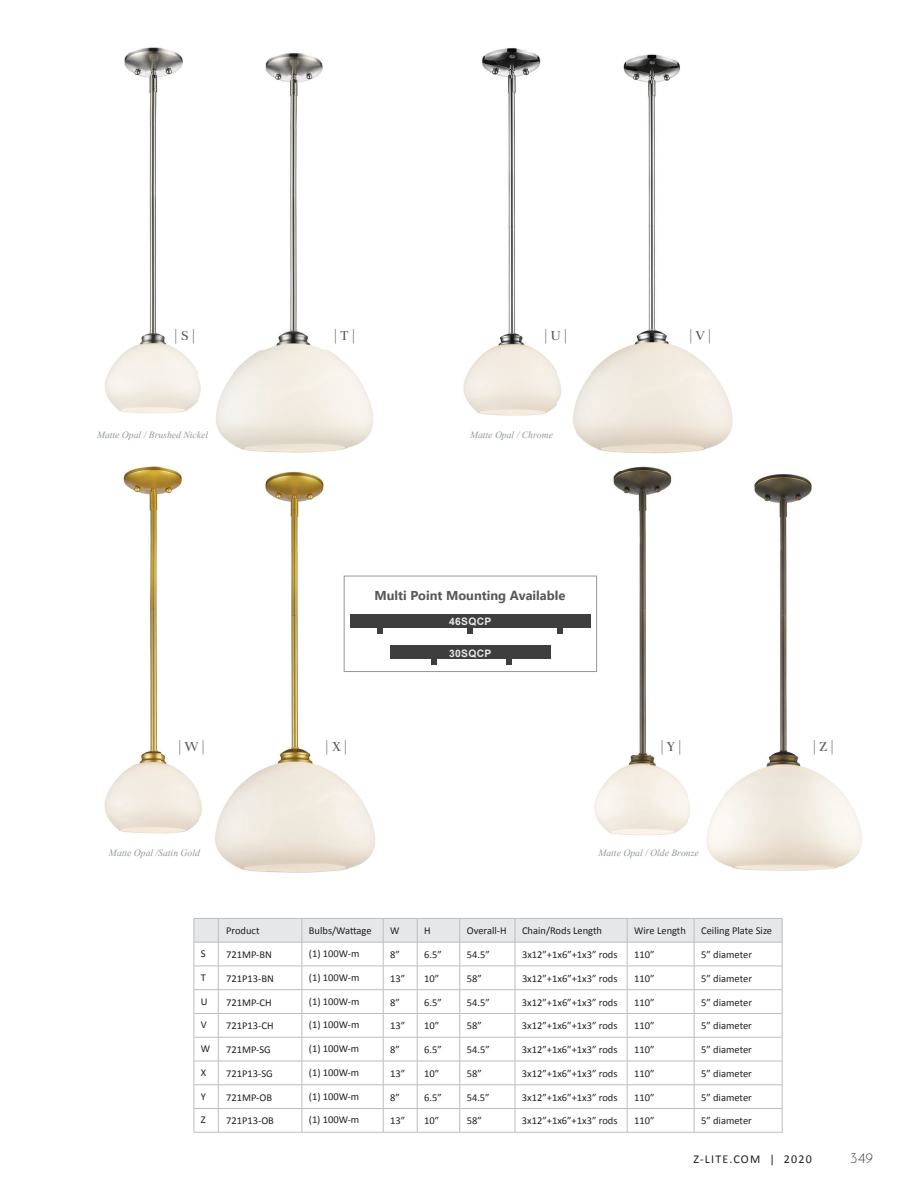
<style>
.page{position:relative;width:918px;height:1188px;background:#fff}
.page>*{position:absolute;margin:0;border:0;box-sizing:border-box;transform-origin:0 0}
.t1{font:15px "Unna";color:#57585a}
.t2{font:300 15px "Josefin Sans Std";color:#231f20}
.t3{font:700 12.9px "Ebrima";color:#57585a}
.t4{font:12px "Vijaya";color:#8f969a}
.t5{font:12px "Calibri";letter-spacing:.1em;color:#231f20}
.t6{font:10.5px "Calibri";color:#231f20}
.t7{font:700 10.35px "Arial";letter-spacing:.03em;color:#e6e7e9}
</style>
<div class="page">
<img style="left:105px;top:47px;width:128px;height:367px">
<img style="left:104px;top:466px;width:96px;height:368px">
<img style="left:463px;top:48px;width:128px;height:374px">
<img style="left:571px;top:471px;width:118px;height:364px">
<img style="left:233px;top:53px;width:104px;height:350px">
<img style="left:337px;top:357px;width:47px;height:514px">
<img style="left:199px;top:403px;width:139px;height:52px">
<img style="left:233px;top:471px;width:105px;height:369px">
<img style="left:217px;top:840px;width:121px;height:33px">
<img style="left:200px;top:793px;width:33px;height:57px">
<img style="left:337px;top:455px;width:47px;height:16px">
<img style="left:591px;top:54px;width:105px;height:368px">
<img style="left:696px;top:357px;width:37px;height:94px">
<img style="left:573px;top:422px;width:123px;height:49px">
<img style="left:723px;top:474px;width:104px;height:368px">
<img style="left:827px;top:779px;width:35px;height:91px">
<img style="left:709px;top:842px;width:119px;height:29px">
<img style="left:689px;top:798px;width:34px;height:53px">
<img style="left:689px;top:457px;width:7px;height:14px">
<svg style="left:194px;top:918px;width:589px;height:215px"></svg>
<hr style="left:218px;top:1132px;width:84px;height:1px;background:#bcbdc0">
<hr style="left:302px;top:1132px;width:81px;height:1px;background:#bcbdc0">
<hr style="left:383px;top:1132px;width:34px;height:1px;background:#bcbdc0">
<hr style="left:417px;top:1132px;width:43px;height:1px;background:#bcbdc0">
<hr style="left:460px;top:1132px;width:55px;height:1px;background:#bcbdc0">
<hr style="left:515px;top:1132px;width:112px;height:1px;background:#bcbdc0">
<hr style="left:627px;top:1132px;width:67px;height:1px;background:#bcbdc0">
<hr style="left:694px;top:1132px;width:88px;height:1px;background:#bcbdc0">
<div style="left:350px;top:614px;width:240px;height:14px;background:#3e3e3f"></div>
<div style="left:390px;top:646px;width:160px;height:13px;background:#3e3e3f"></div>
<svg style="left:377px;top:628px;width:6px;height:5px"></svg>
<svg style="left:506px;top:659px;width:6px;height:5px"></svg>
<svg style="left:431px;top:659px;width:6px;height:5px"></svg>
<svg style="left:467px;top:628px;width:6px;height:5px"></svg>
<svg style="left:557px;top:628px;width:6px;height:5px"></svg>
<div style="left:344px;top:576px;width:253px;height:96px;border:1px solid #939598"></div>
<h1 class="t1" style="left:174px;top:328px;width:22px">| S |</h1>
<p class="t4" style="left:97px;top:426px;width:113px">Matte Opal / Brushed Nickel</p>
<h1 class="t1" style="left:334px;top:328px;width:23px">| T |</h1>
<h1 class="t1" style="left:544px;top:328px;width:25px">| U |</h1>
<h1 class="t1" style="left:689px;top:328px;width:24px">| V |</h1>
<p class="t4" style="left:470px;top:426px;width:84px">Matte Opal / Chrome</p>
<p class="t3" style="left:374px;top:585px;width:192px">Multi Point Mounting Available</p>
<p class="t7" style="left:449px;top:615px;width:44px">46SQCP</p>
<p class="t7" style="left:449px;top:646px;width:44px">30SQCP</p>
<h1 class="t1" style="left:178px;top:738px;width:28px">| W |</h1>
<h1 class="t1" style="left:325px;top:738px;width:24px">| X |</h1>
<h1 class="t1" style="left:660px;top:738px;width:23px">| Y |</h1>
<h1 class="t1" style="left:813px;top:738px;width:23px">| Z |</h1>
<p class="t4" style="left:109px;top:843px;width:92px">Matte Opal /Satin Gold</p>
<p class="t4" style="left:598px;top:843px;width:102px">Matte Opal / Olde Bronze</p>
<p class="t6" style="left:226px;top:924px;width:35px">Product</p>
<p class="t6" style="left:309px;top:924px;width:64px">Bulbs/Wattage</p>
<p class="t6" style="left:390px;top:924px;width:11px">W</p>
<p class="t6" style="left:424px;top:924px;width:8px">H</p>
<p class="t6" style="left:467px;top:924px;width:41px">Overall-H</p>
<p class="t6" style="left:522px;top:924px;width:82px">Chain/Rods Length</p>
<p class="t6" style="left:634px;top:924px;width:53px">Wire Length</p>
<p class="t6" style="left:701px;top:924px;width:73px">Ceiling Plate Size</p>
<p class="t6" style="left:201px;top:947px;width:6px">S</p>
<p class="t6" style="left:226px;top:948px;width:47px">721MP-BN</p>
<p class="t6" style="left:309px;top:947px;width:52px">(1) 100W-m</p>
<p class="t6" style="left:390px;top:948px;width:11px">8”</p>
<p class="t6" style="left:424px;top:948px;width:19px">6.5”</p>
<p class="t6" style="left:467px;top:948px;width:25px">54.5”</p>
<p class="t6" style="left:522px;top:948px;width:97px">3x12”+1x6”+1x3” rods</p>
<p class="t6" style="left:634px;top:948px;width:22px">110”</p>
<p class="t6" style="left:701px;top:948px;width:52px">5” diameter</p>
<p class="t6" style="left:201px;top:971px;width:7px">T</p>
<p class="t6" style="left:226px;top:972px;width:49px">721P13-BN</p>
<p class="t6" style="left:309px;top:971px;width:52px">(1) 100W-m</p>
<p class="t6" style="left:390px;top:972px;width:17px">13”</p>
<p class="t6" style="left:424px;top:972px;width:17px">10”</p>
<p class="t6" style="left:467px;top:972px;width:17px">58”</p>
<p class="t6" style="left:522px;top:972px;width:97px">3x12”+1x6”+1x3” rods</p>
<p class="t6" style="left:634px;top:972px;width:22px">110”</p>
<p class="t6" style="left:701px;top:972px;width:52px">5” diameter</p>
<p class="t6" style="left:201px;top:994px;width:8px">U</p>
<p class="t6" style="left:226px;top:995px;width:47px">721MP-CH</p>
<p class="t6" style="left:309px;top:994px;width:52px">(1) 100W-m</p>
<p class="t6" style="left:390px;top:995px;width:11px">8”</p>
<p class="t6" style="left:424px;top:995px;width:19px">6.5”</p>
<p class="t6" style="left:467px;top:995px;width:25px">54.5”</p>
<p class="t6" style="left:522px;top:995px;width:97px">3x12”+1x6”+1x3” rods</p>
<p class="t6" style="left:634px;top:995px;width:22px">110”</p>
<p class="t6" style="left:701px;top:995px;width:52px">5” diameter</p>
<p class="t6" style="left:201px;top:1018px;width:7px">V</p>
<p class="t6" style="left:226px;top:1019px;width:49px">721P13-CH</p>
<p class="t6" style="left:309px;top:1018px;width:52px">(1) 100W-m</p>
<p class="t6" style="left:390px;top:1019px;width:17px">13”</p>
<p class="t6" style="left:424px;top:1019px;width:17px">10”</p>
<p class="t6" style="left:467px;top:1019px;width:17px">58”</p>
<p class="t6" style="left:522px;top:1019px;width:97px">3x12”+1x6”+1x3” rods</p>
<p class="t6" style="left:634px;top:1019px;width:22px">110”</p>
<p class="t6" style="left:701px;top:1019px;width:52px">5” diameter</p>
<p class="t6" style="left:201px;top:1042px;width:11px">W</p>
<p class="t6" style="left:226px;top:1043px;width:46px">721MP-SG</p>
<p class="t6" style="left:309px;top:1042px;width:52px">(1) 100W-m</p>
<p class="t6" style="left:390px;top:1043px;width:11px">8”</p>
<p class="t6" style="left:424px;top:1043px;width:19px">6.5”</p>
<p class="t6" style="left:467px;top:1043px;width:25px">54.5”</p>
<p class="t6" style="left:522px;top:1043px;width:97px">3x12”+1x6”+1x3” rods</p>
<p class="t6" style="left:634px;top:1043px;width:22px">110”</p>
<p class="t6" style="left:701px;top:1043px;width:52px">5” diameter</p>
<p class="t6" style="left:201px;top:1066px;width:7px">X</p>
<p class="t6" style="left:226px;top:1067px;width:48px">721P13-SG</p>
<p class="t6" style="left:309px;top:1066px;width:52px">(1) 100W-m</p>
<p class="t6" style="left:390px;top:1067px;width:17px">13”</p>
<p class="t6" style="left:424px;top:1067px;width:17px">10”</p>
<p class="t6" style="left:467px;top:1067px;width:17px">58”</p>
<p class="t6" style="left:522px;top:1067px;width:97px">3x12”+1x6”+1x3” rods</p>
<p class="t6" style="left:634px;top:1067px;width:22px">110”</p>
<p class="t6" style="left:701px;top:1067px;width:52px">5” diameter</p>
<p class="t6" style="left:201px;top:1090px;width:7px">Y</p>
<p class="t6" style="left:226px;top:1090px;width:47px">721MP-OB</p>
<p class="t6" style="left:309px;top:1090px;width:52px">(1) 100W-m</p>
<p class="t6" style="left:390px;top:1090px;width:11px">8”</p>
<p class="t6" style="left:424px;top:1090px;width:19px">6.5”</p>
<p class="t6" style="left:467px;top:1090px;width:25px">54.5”</p>
<p class="t6" style="left:522px;top:1090px;width:97px">3x12”+1x6”+1x3” rods</p>
<p class="t6" style="left:634px;top:1090px;width:22px">110”</p>
<p class="t6" style="left:701px;top:1090px;width:52px">5” diameter</p>
<p class="t6" style="left:201px;top:1113px;width:6px">Z</p>
<p class="t6" style="left:226px;top:1114px;width:49px">721P13-OB</p>
<p class="t6" style="left:309px;top:1113px;width:52px">(1) 100W-m</p>
<p class="t6" style="left:390px;top:1114px;width:17px">13”</p>
<p class="t6" style="left:424px;top:1114px;width:17px">10”</p>
<p class="t6" style="left:467px;top:1114px;width:17px">58”</p>
<p class="t6" style="left:522px;top:1114px;width:97px">3x12”+1x6”+1x3” rods</p>
<p class="t6" style="left:634px;top:1114px;width:22px">110”</p>
<p class="t6" style="left:701px;top:1114px;width:52px">5” diameter</p>
<p class="t5" style="left:693px;top:1152px;width:120px">Z-LITE.COM | 2020</p>
<h1 class="t2" style="left:849px;top:1148px;width:25px">349</h1>
</div>
